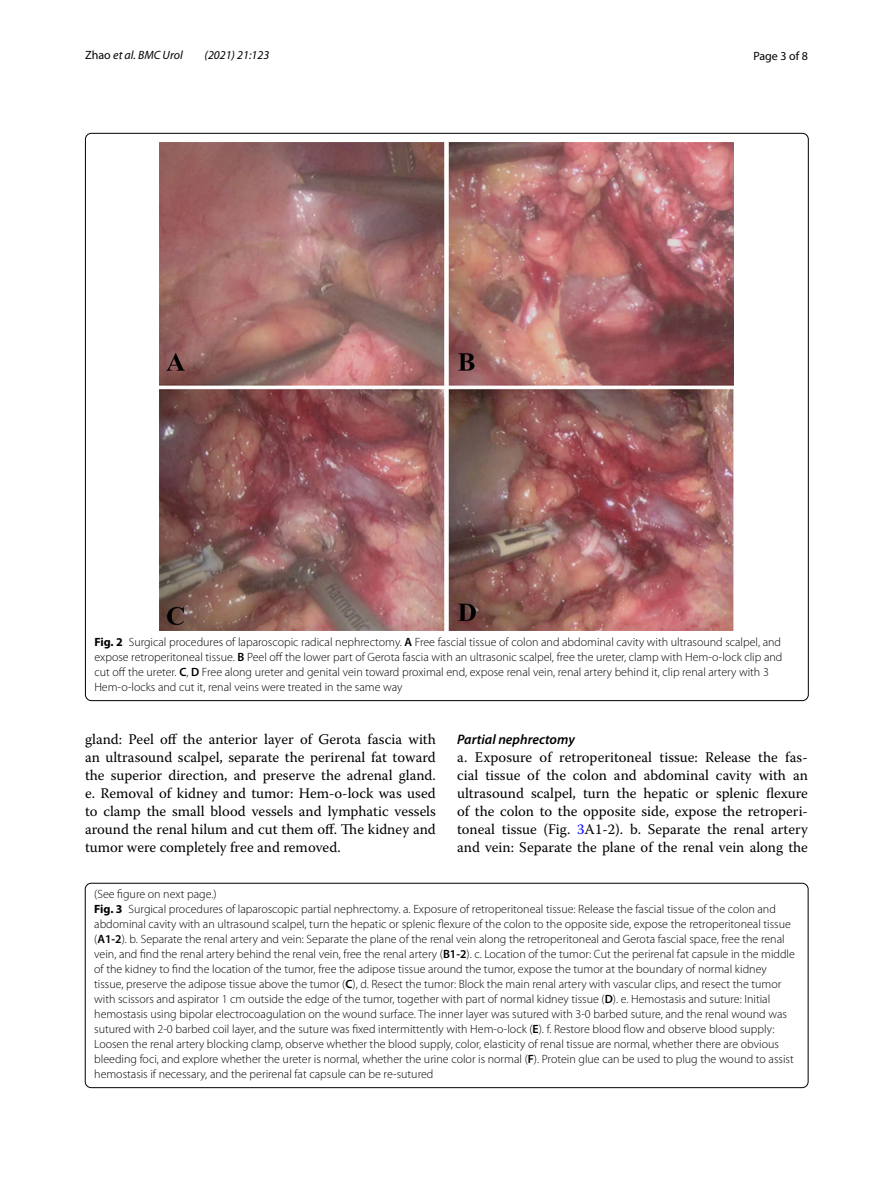
<style>
.page{position:relative;width:893px;height:1187px;background:#fff}
.page>*{position:absolute;margin:0;border:0;box-sizing:border-box;transform-origin:0 0}
.t1{font:14.7px/18px "Warnock Pro";color:#000;text-align:justify}
.t2{font:italic 600 13.8px "Myriad Pro";color:#000}
.t3{font:300 12px/15px "Myriad Pro";color:#000}
.t4{font:italic 12px "Myriad Pro";color:#000}
.t5{font:12px "Myriad Pro";color:#000}
.s1{font-style:normal}
.s2{font-weight:700}
.s3{font-weight:600}
.s4{color:#00f}
</style>
<div class="page">
<img style="left:160px;top:142px;width:574px;height:488px">
<div style="left:85px;top:883px;width:723px;height:204px;border:1px solid #000;border-radius:6px"></div>
<p class="t4" style="left:85px;top:48px;width:99px"><span class="s1">Zhao</span> et al. BMC Urol</p>
<p class="t4" style="left:205px;top:48px;width:66px">(2021) 21:123</p>
<p class="t5" style="left:753px;top:48px;width:56px">Page 3 of 8</p>
<p class="t3" style="left:94px;top:634px;width:689px"><span class="s2">Fig. 2</span> Surgical procedures of laparoscopic radical nephrectomy. <span class="s3">A</span> Free fascial tissue of colon and abdominal cavity with ultrasound scalpel, and expose retroperitoneal tissue. <span class="s3">B</span> Peel off the lower part of Gerota fascia with an ultrasonic scalpel, free the ureter, clamp with Hem-o-lock clip and cut off the ureter. <span class="s3">C</span>, <span class="s3">D</span> Free along ureter and genital vein toward proximal end, expose renal vein, renal artery behind it, clip renal artery with 3<br>Hem-o-locks and cut it, renal veins were treated in the same way</p>
<p class="t1" style="left:85px;top:730px;width:352px">gland: Peel off the anterior layer of Gerota fascia with an ultrasound scalpel, separate the perirenal fat toward the superior direction, and preserve the adrenal gland. e. Removal of kidney and tumor: Hem-o-lock was used to clamp the small blood vessels and lymphatic vessels around the renal hilum and cut them off. The kidney and tumor were completely free and removed.</p>
<p class="t2" style="left:457px;top:730px;width:119px">Partial nephrectomy</p>
<p class="t1" style="left:457px;top:747px;width:352px">a. Exposure of retroperitoneal tissue: Release the fas&shy;cial tissue of the colon and abdominal cavity with an ultrasound scalpel, turn the hepatic or splenic flexure of the colon to the opposite side, expose the retroperi&shy;toneal tissue (Fig. <span class="s4">3</span>A1-2). b. Separate the renal artery and vein: Separate the plane of the renal vein along the</p>
<p class="t3" style="left:94px;top:886px;width:124px">(See figure on next page.)</p>
<p class="t3" style="left:94px;top:901px;width:702px"><span class="s2">Fig. 3</span> Surgical procedures of laparoscopic partial nephrectomy. a. Exposure of retroperitoneal tissue: Release the fascial tissue of the colon and abdominal cavity with an ultrasound scalpel, turn the hepatic or splenic flexure of the colon to the opposite side, expose the retroperitoneal tissue (<span class="s3">A1-2</span>). b. Separate the renal artery and vein: Separate the plane of the renal vein along the retroperitoneal and Gerota fascial space, free the renal vein, and find the renal artery behind the renal vein, free the renal artery (<span class="s3">B1-2</span>). c. Location of the tumor: Cut the perirenal fat capsule in the middle of the kidney to find the location of the tumor, free the adipose tissue around the tumor, expose the tumor at the boundary of normal kidney tissue, preserve the adipose tissue above the tumor (<span class="s3">C</span>), d. Resect the tumor: Block the main renal artery with vascular clips, and resect the tumor with scissors and aspirator 1 cm outside the edge of the tumor, together with part of normal kidney tissue (<span class="s3">D</span>). e. Hemostasis and suture: Initial hemostasis using bipolar electrocoagulation on the wound surface. The inner layer was sutured with 3-0 barbed suture, and the renal wound was sutured with 2-0 barbed coil layer, and the suture was fixed intermittently with Hem-o-lock (<span class="s3">E</span>). f. Restore blood flow and observe blood supply:<br>Loosen the renal artery blocking clamp, observe whether the blood supply, color, elasticity of renal tissue are normal, whether there are obvious bleeding foci, and explore whether the ureter is normal, whether the urine color is normal (<span class="s3">F</span>). Protein glue can be used to plug the wound to assist hemostasis if necessary, and the perirenal fat capsule can be re-sutured</p>
</div>
